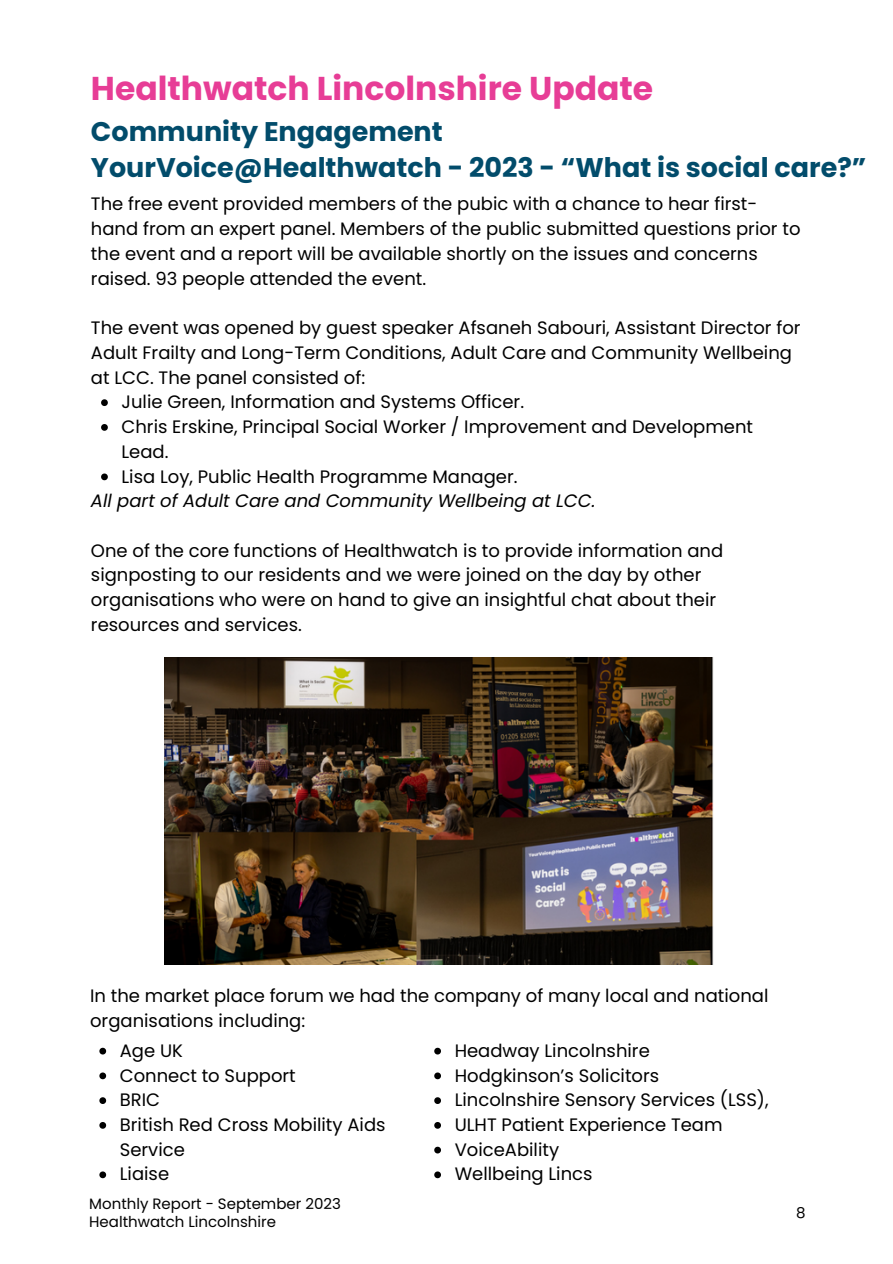
<style>
.page{position:relative;width:893px;height:1264px;background:#fff}
.page>*{position:absolute;margin:0;border:0;box-sizing:border-box;transform-origin:0 0}
.t1{font:700 33px "Poppins";color:#e73d96}
.t2{font:700 27px "Poppins";color:#024c6b}
.t3{font:18px/24.8px "Poppins";color:#000}
.t4{font:italic 18px "Poppins";color:#000}
.t5{font:15px "Poppins";color:#000}
</style>
<div class="page">
<svg style="left:101px;top:399px;width:7px;height:7px"></svg>
<svg style="left:101px;top:424px;width:7px;height:7px"></svg>
<svg style="left:101px;top:473px;width:7px;height:7px"></svg>
<img style="left:164px;top:657px;width:549px;height:307px">
<svg style="left:99px;top:1047px;width:7px;height:7px"></svg>
<svg style="left:99px;top:1072px;width:7px;height:7px"></svg>
<svg style="left:99px;top:1097px;width:7px;height:6px"></svg>
<svg style="left:99px;top:1122px;width:7px;height:6px"></svg>
<svg style="left:99px;top:1171px;width:7px;height:7px"></svg>
<svg style="left:434px;top:1047px;width:7px;height:7px"></svg>
<svg style="left:434px;top:1072px;width:7px;height:7px"></svg>
<svg style="left:434px;top:1097px;width:7px;height:6px"></svg>
<svg style="left:434px;top:1122px;width:7px;height:6px"></svg>
<svg style="left:434px;top:1146px;width:7px;height:7px"></svg>
<svg style="left:434px;top:1171px;width:7px;height:7px"></svg>
<p class="t1" style="left:91px;top:65px;width:563px">Healthwatch Lincolnshire Update</p>
<p class="t2" style="left:91px;top:113px;width:353px">Community Engagement</p>
<p class="t2" style="left:91px;top:149px;width:777px">YourVoice@Healthwatch - 2023 - “What is social care?”</p>
<p class="t3" style="left:91px;top:192px;width:711px">The free event provided members of the pubic with a chance to hear first&shy;hand from an expert panel. Members of the public submitted questions prior to the event and a report will be available shortly on the issues and concerns raised. 93 people attended the event.</p>
<p class="t3" style="left:91px;top:315px;width:711px">The event was opened by guest speaker Afsaneh Sabouri, Assistant Director for<br>Adult Frailty and Long-Term Conditions, Adult Care and Community Wellbeing at LCC. The panel consisted of:</p>
<p class="t3" style="left:121px;top:389px;width:404px">Julie Green, Information and Systems Officer.</p>
<p class="t3" style="left:121px;top:414px;width:633px">Chris Erskine, Principal Social Worker / Improvement and Development<br>Lead.</p>
<p class="t3" style="left:121px;top:464px;width:397px">Lisa Loy, Public Health Programme Manager.</p>
<p class="t4" style="left:91px;top:488px;width:506px">All part of Adult Care and Community Wellbeing at LCC.</p>
<p class="t3" style="left:91px;top:538px;width:633px">One of the core functions of Healthwatch is to provide information and signposting to our residents and we were joined on the day by other organisations who were on hand to give an insightful chat about their resources and services.</p>
<p class="t3" style="left:90px;top:983px;width:679px">In the market place forum we had the company of many local and national organisations including:</p>
<p class="t3" style="left:120px;top:1038px;width:65px">Age UK</p>
<p class="t3" style="left:120px;top:1062px;width:177px">Connect to Support</p>
<p class="t3" style="left:120px;top:1087px;width:42px">BRIC</p>
<p class="t3" style="left:120px;top:1112px;width:267px">British Red Cross Mobility Aids<br>Service</p>
<p class="t3" style="left:120px;top:1161px;width:51px">Liaise</p>
<p class="t3" style="left:454px;top:1038px;width:196px">Headway Lincolnshire</p>
<p class="t3" style="left:454px;top:1062px;width:206px">Hodgkinson’s Solicitors</p>
<p class="t3" style="left:454px;top:1087px;width:315px">Lincolnshire Sensory Services (LSS),</p>
<p class="t3" style="left:454px;top:1112px;width:269px">ULHT Patient Experience Team</p>
<p class="t3" style="left:454px;top:1136px;width:106px">VoiceAbility</p>
<p class="t3" style="left:454px;top:1161px;width:139px">Wellbeing Lincs</p>
<p class="t5" style="left:89px;top:1193px;width:253px">Monthly Report - September 2023</p>
<p class="t5" style="left:89px;top:1211px;width:188px">Healthwatch Lincolnshire</p>
<p class="t5" style="left:796px;top:1202px;width:11px">8</p>
</div>
